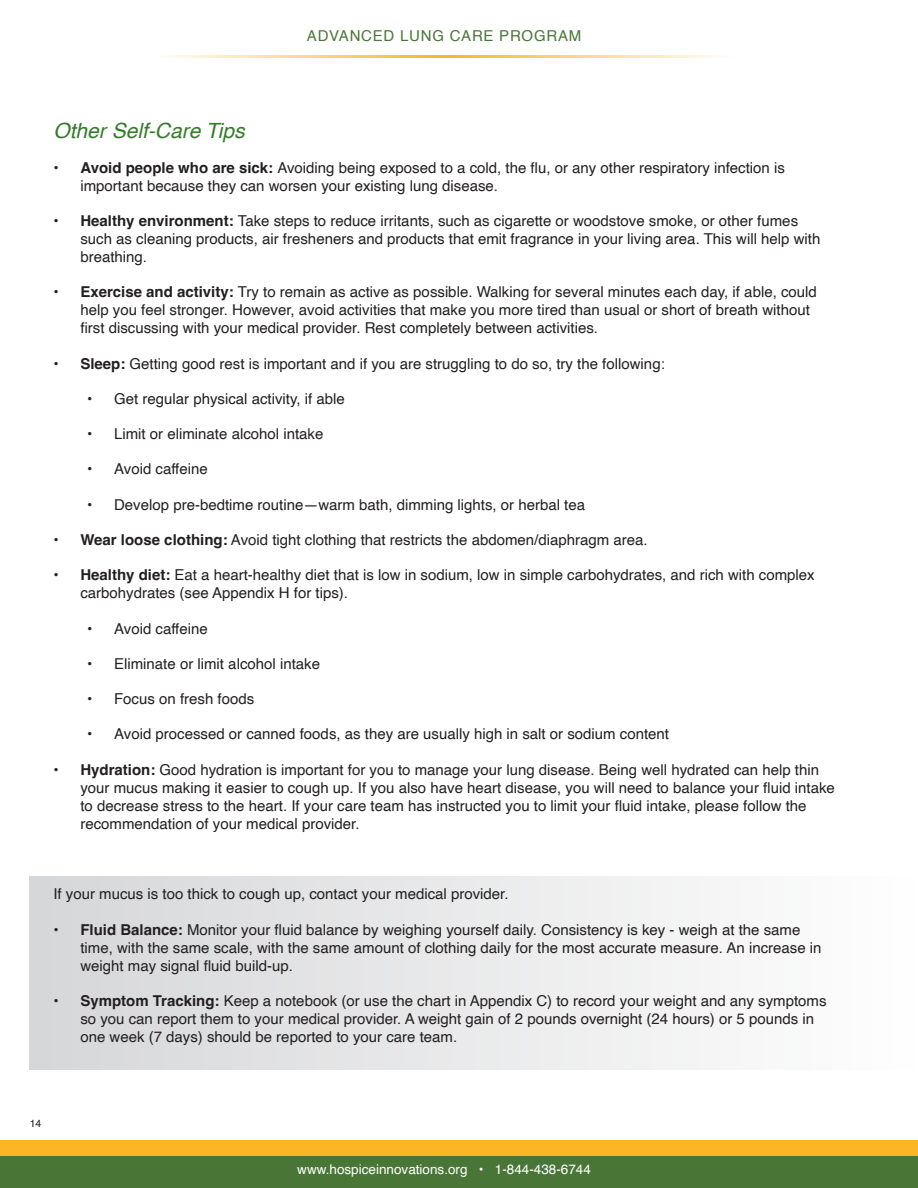
<style>
.page{position:relative;width:918px;height:1188px;background:#fff}
.page>*{position:absolute;margin:0;border:0;box-sizing:border-box;transform-origin:0 0}
.t1{font:italic 21px "Helvetica";color:#357b2b}
.t2{font:15px/18px "Helvetica";color:#231f20}
.t3{font:15px "Helvetica";letter-spacing:.05em;color:#497637}
.t4{font:13.5px "Helvetica";color:#fff}
.t5{font:10.5px "Helvetica";color:#231f20}
.s1{font-weight:700}
</style>
<div class="page">
<div style="left:0;top:1156px;width:918px;height:32px;background:#497637"></div>
<div style="left:0;top:1141px;width:918px;height:15px;background:#fcb525"></div>
<hr style="left:156px;top:55px;width:576px;height:3px;background:#fcb525">
<div style="left:30px;top:876px;width:888px;height:194px;background:linear-gradient(to right,#d6d7d9,#fefefe)"></div>
<p class="t3" style="left:307px;top:24px;width:276px">ADVANCED LUNG CARE PROGRAM</p>
<p class="t1" style="left:53px;top:114px;width:193px">Other Self-Care Tips</p>
<p class="t2" style="left:80px;top:159px;width:706px;text-indent:-27px">• <span class="s1">Avoid people who are sick:</span> Avoiding being exposed to a cold, the flu, or any other respiratory infection is important because they can worsen your existing lung disease.</p>
<p class="t2" style="left:80px;top:212px;width:742px;text-indent:-27px">• <span class="s1">Healthy environment:</span> Take steps to reduce irritants, such as cigarette or woodstove smoke, or other fumes such as cleaning products, air fresheners and products that emit fragrance in your living area. This will help with breathing.</p>
<p class="t2" style="left:80px;top:284px;width:738px;text-indent:-27px">• <span class="s1">Exercise and activity:</span> Try to remain as active as possible. Walking for several minutes each day, if able, could help you feel stronger. However, avoid activities that make you more tired than usual or short of breath without first discussing with your medical provider. Rest completely between activities.</p>
<p class="t2" style="left:53px;top:355px;width:613px">• <span class="s1">Sleep:</span> Getting good rest is important and if you are struggling to do so, try the following:</p>
<p class="t2" style="left:87px;top:390px;width:259px">• Get regular physical activity, if able</p>
<p class="t2" style="left:87px;top:425px;width:238px">• Limit or eliminate alcohol intake</p>
<p class="t2" style="left:87px;top:461px;width:122px">• Avoid caffeine</p>
<p class="t2" style="left:87px;top:496px;width:499px">• Develop pre-bedtime routine—warm bath, dimming lights, or herbal tea</p>
<p class="t2" style="left:53px;top:531px;width:596px">• <span class="s1">Wear loose clothing:</span> Avoid tight clothing that restricts the abdomen/diaphragm area.</p>
<p class="t2" style="left:80px;top:567px;width:736px;text-indent:-27px">• <span class="s1">Healthy diet:</span> Eat a heart-healthy diet that is low in sodium, low in simple carbohydrates, and rich with complex carbohydrates (see Appendix H for tips).</p>
<p class="t2" style="left:87px;top:620px;width:122px">• Avoid caffeine</p>
<p class="t2" style="left:87px;top:655px;width:234px">• Eliminate or limit alcohol intake</p>
<p class="t2" style="left:87px;top:690px;width:169px">• Focus on fresh foods</p>
<p class="t2" style="left:87px;top:726px;width:584px">• Avoid processed or canned foods, as they are usually high in salt or sodium content</p>
<p class="t2" style="left:80px;top:761px;width:756px;text-indent:-27px">• <span class="s1">Hydration:</span> Good hydration is important for you to manage your lung disease. Being well hydrated can help thin your mucus making it easier to cough up. If you also have heart disease, you will need to balance your fluid intake to decrease stress to the heart. If your care team has instructed you to limit your fluid intake, please follow the recommendation of your medical provider.</p>
<p class="t2" style="left:53px;top:885px;width:457px">If your mucus is too thick to cough up, contact your medical provider.</p>
<p class="t2" style="left:80px;top:921px;width:743px;text-indent:-27px">• <span class="s1">Fluid Balance:</span> Monitor your fluid balance by weighing yourself daily. Consistency is key - weigh at the same time, with the same scale, with the same amount of clothing daily for the most accurate measure. An increase in weight may signal fluid build-up.</p>
<p class="t2" style="left:80px;top:992px;width:748px;text-indent:-27px">• <span class="s1">Symptom Tracking:</span> Keep a notebook (or use the chart in Appendix C) to record your weight and any symptoms so you can report them to your medical provider. A weight gain of 2 pounds overnight (24 hours) or 5 pounds in one week (7 days) should be reported to your care team.</p>
<p class="t5" style="left:30px;top:1115px;width:13px">14</p>
<p class="t4" style="left:297px;top:1159px;width:295px">www.hospiceinnovations.org • 1-844-438-6744</p>
</div>
